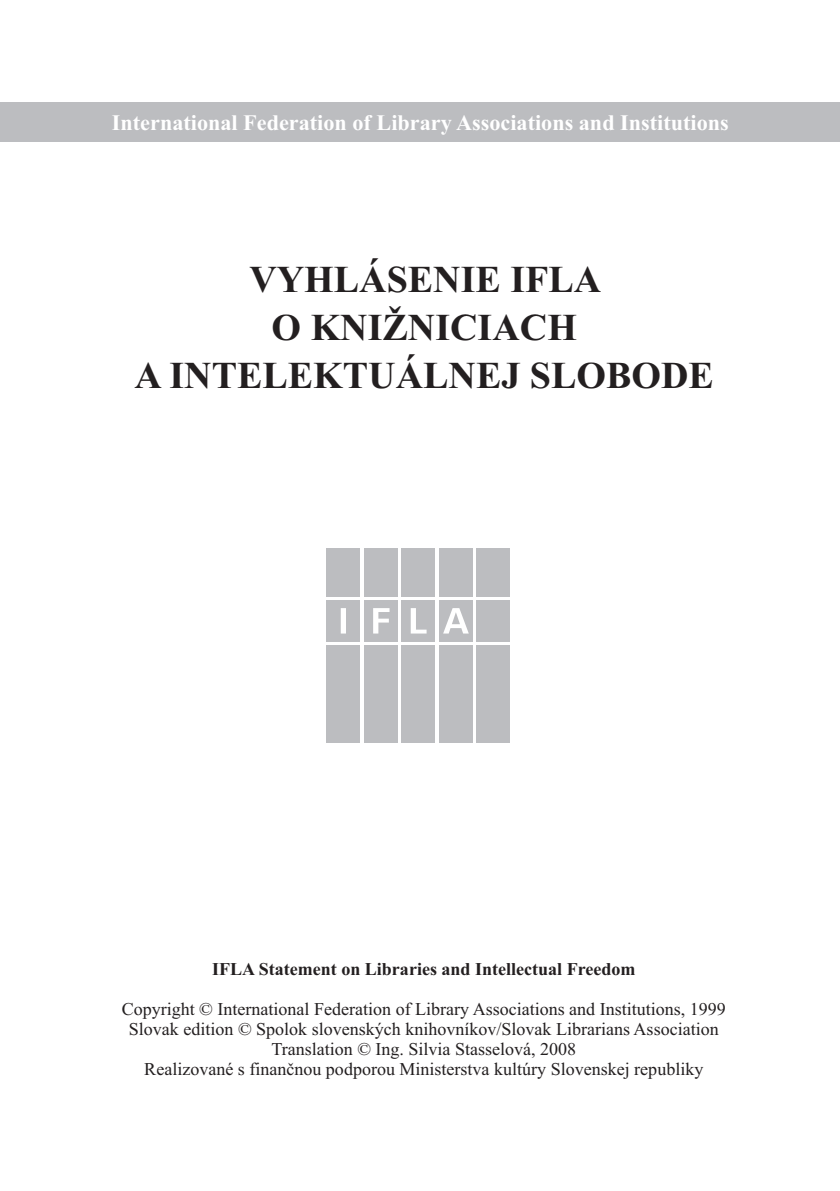
<style>
.page{position:relative;width:840px;height:1191px;background:#fff}
.page>*{position:absolute;margin:0;border:0;box-sizing:border-box;transform-origin:0 0}
.t1{font:700 38px/48px "Times New Roman";color:#231f20;text-align:center}
.t2{font:700 22.2px "Times New Roman";color:#fff}
.t3{font:18px/20px "Times New Roman";color:#231f20;text-align:center}
.t4{font:700 18px "Times New Roman";color:#231f20}
</style>
<div class="page">
<div style="left:0;top:103px;width:839px;height:39px;background:#bcbdc0"></div>
<div style="left:326px;top:600px;width:34px;height:41px;background:#bcbdc0"></div>
<svg style="left:340px;top:608px;width:6px;height:25px"></svg>
<div style="left:364px;top:600px;width:33px;height:41px;background:#bcbdc0"></div>
<svg style="left:373px;top:608px;width:16px;height:25px"></svg>
<div style="left:401px;top:600px;width:34px;height:41px;background:#bcbdc0"></div>
<svg style="left:410px;top:608px;width:16px;height:25px"></svg>
<div style="left:438px;top:600px;width:34px;height:41px;background:#bcbdc0"></div>
<svg style="left:443px;top:608px;width:25px;height:25px"></svg>
<div style="left:476px;top:645px;width:33px;height:97px;background:#bcbdc0"></div>
<div style="left:476px;top:600px;width:33px;height:41px;background:#bcbdc0"></div>
<div style="left:476px;top:548px;width:33px;height:49px;background:#bcbdc0"></div>
<div style="left:438px;top:645px;width:34px;height:97px;background:#bcbdc0"></div>
<div style="left:438px;top:548px;width:34px;height:49px;background:#bcbdc0"></div>
<div style="left:401px;top:645px;width:34px;height:97px;background:#bcbdc0"></div>
<div style="left:401px;top:548px;width:34px;height:49px;background:#bcbdc0"></div>
<div style="left:364px;top:645px;width:33px;height:97px;background:#bcbdc0"></div>
<div style="left:364px;top:548px;width:33px;height:49px;background:#bcbdc0"></div>
<div style="left:326px;top:645px;width:34px;height:97px;background:#bcbdc0"></div>
<div style="left:326px;top:548px;width:34px;height:49px;background:#bcbdc0"></div>
<p class="t2" style="left:112px;top:115px;width:618px">International Federation of Library Associations and Institutions</p>
<h1 class="t1" style="left:134px;top:259px;width:580px">VYHLÁSENIE IFLA<br>O KNIŽNICIACH<br>A INTELEKTUÁLNEJ SLOBODE</h1>
<p class="t4" style="left:212px;top:963px;width:424px">IFLA Statement on Libraries and Intellectual Freedom</p>
<p class="t3" style="left:122px;top:1000px;width:605px">Copyright © International Federation of Library Associations and Institutions, 1999<br>Slovak edition © Spolok slovenských knihovníkov/Slovak Librarians Association Translation © Ing. Silvia Stasselová, 2008<br>Realizované s finanènou podporou Ministerstva kultúry Slovenskej republiky</p>
</div>
